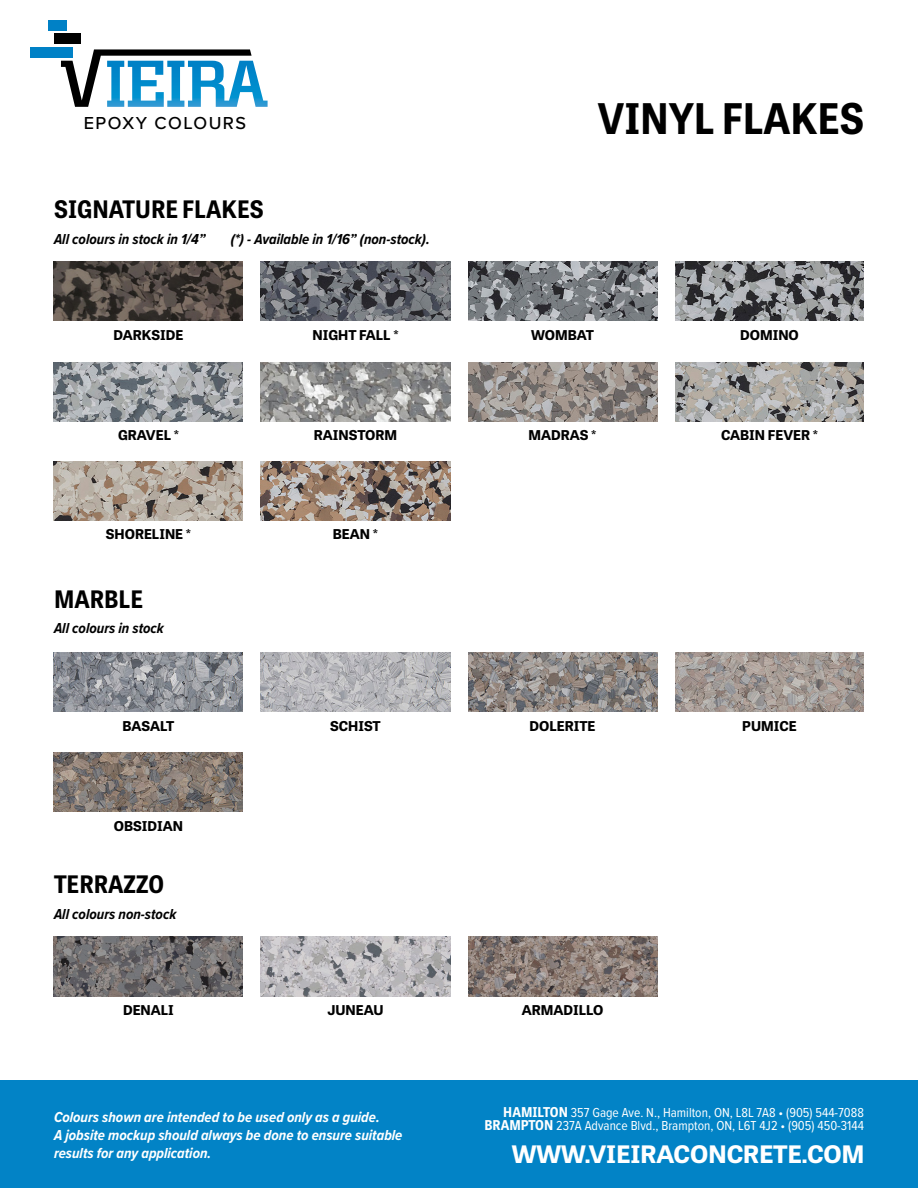
<style>
.page{position:relative;width:918px;height:1188px;background:#fff}
.page>*{position:absolute;margin:0;border:0;box-sizing:border-box;transform-origin:0 0}
.t1{font:700 42px "Tablet Gothic Narrow";color:#000}
.t2{font:700 24px "Tablet Gothic Narrow";color:#000}
.t3{font:700 24px "Tablet Gothic Wide";color:#fff}
.t4{font:500 18px "Proxima Nova";letter-spacing:.08em;color:#000}
.t5{font:italic 700 15px/18px "Proxima Nova Cond";color:#fff}
.t6{font:italic 700 15px "Proxima Nova Cond";color:#000}
.t7{font:700 13.5px "Tablet Gothic Wide";color:#000}
.t8{font:13.5px/13.5px "Proxima Nova Cond";color:#fff;text-align:right}
.s1{font-family:"Tablet Gothic Narrow";font-weight:700}
</style>
<div class="page">
<div style="left:0;top:1080px;width:918px;height:108px;background:#0283c6"></div>
<svg style="left:61px;top:49px;width:207px;height:58px"></svg>
<div style="left:49px;top:20px;width:18px;height:11px;background:#0081c6"></div>
<div style="left:54px;top:33px;width:27px;height:11px;background:#000"></div>
<div style="left:30px;top:47px;width:43px;height:11px;background:#0081c6"></div>
<img style="left:54px;top:262px;width:189px;height:59px">
<img style="left:54px;top:652px;width:189px;height:60px">
<img style="left:54px;top:937px;width:189px;height:59px">
<img style="left:54px;top:362px;width:189px;height:59px">
<img style="left:54px;top:753px;width:189px;height:59px">
<img style="left:54px;top:461px;width:189px;height:59px">
<img style="left:261px;top:262px;width:189px;height:59px">
<img style="left:261px;top:652px;width:189px;height:60px">
<img style="left:261px;top:937px;width:189px;height:59px">
<img style="left:261px;top:362px;width:189px;height:59px">
<img style="left:261px;top:461px;width:189px;height:59px">
<img style="left:468px;top:262px;width:189px;height:59px">
<img style="left:468px;top:652px;width:189px;height:60px">
<img style="left:468px;top:937px;width:189px;height:59px">
<img style="left:468px;top:362px;width:189px;height:59px">
<img style="left:675px;top:262px;width:189px;height:59px">
<img style="left:675px;top:652px;width:189px;height:60px">
<img style="left:675px;top:362px;width:189px;height:59px">
<h3 class="t4" style="left:84px;top:110px;width:164px">EPOXY COLOURS</h3>
<h2 class="t2" style="left:54px;top:193px;width:211px">SIGNATURE FLAKES</h2>
<p class="t6" style="left:54px;top:227px;width:153px">All colours in stock in 1/4”</p>
<p class="t6" style="left:231px;top:227px;width:201px">(*) - Available in 1/16” (non-stock).</p>
<p class="t7" style="left:114px;top:325px;width:71px">DARKSIDE</p>
<p class="t7" style="left:118px;top:426px;width:62px">GRAVEL *</p>
<p class="t7" style="left:106px;top:525px;width:87px">SHORELINE *</p>
<h2 class="t2" style="left:54px;top:582px;width:91px">MARBLE</h2>
<p class="t6" style="left:54px;top:617px;width:111px">All colours in stock</p>
<p class="t7" style="left:123px;top:716px;width:53px">BASALT</p>
<p class="t7" style="left:114px;top:816px;width:71px">OBSIDIAN</p>
<h2 class="t2" style="left:54px;top:868px;width:112px">TERRAZZO</h2>
<p class="t6" style="left:54px;top:903px;width:124px">All colours non-stock</p>
<p class="t7" style="left:123px;top:1000px;width:52px">DENALI</p>
<p class="t7" style="left:312px;top:325px;width:88px">NIGHT FALL *</p>
<p class="t7" style="left:314px;top:426px;width:85px">RAINSTORM</p>
<p class="t7" style="left:333px;top:525px;width:47px">BEAN *</p>
<p class="t7" style="left:330px;top:716px;width:52px">SCHIST</p>
<p class="t7" style="left:327px;top:1000px;width:58px">JUNEAU</p>
<p class="t5" style="left:54px;top:1108px;width:350px">Colours shown are intended to be used only as a guide.<br>A jobsite mockup should always be done to ensure suitable results for any application.</p>
<h1 class="t1" style="left:598px;top:90px;width:268px">VINYL FLAKES</h1>
<p class="t7" style="left:531px;top:325px;width:64px">WOMBAT</p>
<p class="t7" style="left:740px;top:325px;width:60px">DOMINO</p>
<p class="t7" style="left:529px;top:426px;width:69px">MADRAS *</p>
<p class="t7" style="left:721px;top:426px;width:98px">CABIN FEVER *</p>
<p class="t7" style="left:530px;top:716px;width:67px">DOLERITE</p>
<p class="t7" style="left:742px;top:716px;width:56px">PUMICE</p>
<p class="t7" style="left:522px;top:1000px;width:83px">ARMADILLO</p>
<p class="t8" style="left:485px;top:1105px;width:381px"><span class="s1">HAMILTON</span> 357 Gage Ave. N., Hamilton, ON, L8L 7A8 • (905) 544-7088<br><span class="s1">BRAMPTON</span> 237A Advance Blvd., Brampton, ON, L6T 4J2 • (905) 450-3144</p>
<h2 class="t3" style="left:512px;top:1137px;width:354px">WWW.VIEIRACONCRETE.COM</h2>
</div>
